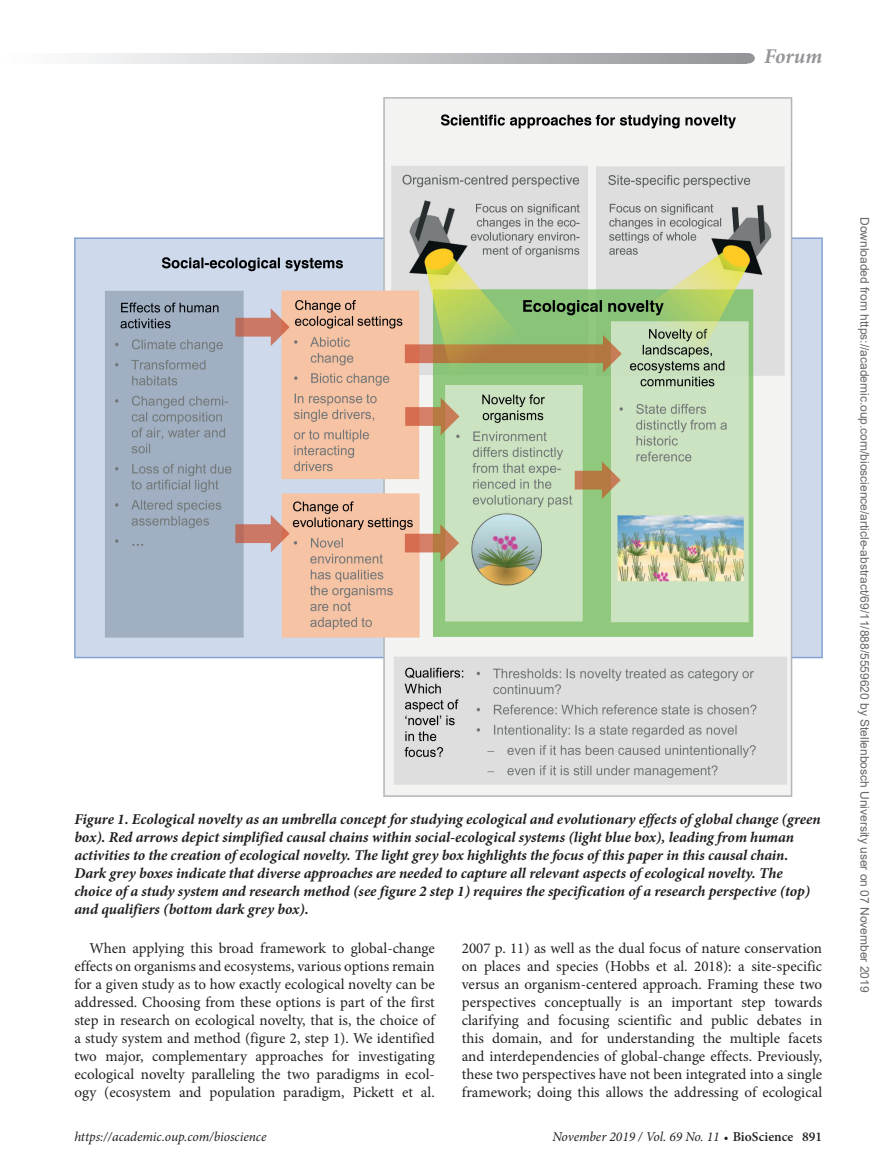
<style>
.page{position:relative;width:894px;height:1174px;background:#fff}
.page>*{position:absolute;margin:0;border:0;box-sizing:border-box;transform-origin:0 0}
.t1{font:italic 700 21px "Minion Pro";letter-spacing:-.005em;color:#939598}
.Para{font:15px/18px "Minion Pro";color:#231f20;text-align:justify}
.FigCaption{font:italic 700 15px/18px "Minion Pro";letter-spacing:-.005em;color:#231f20}
.t2{font:italic 13.5px "Minion Pro";letter-spacing:-.005em;color:#231f20}
.t3{font:12px "Arial";color:#666}
.s1{font-weight:600;font-style:normal;font-size:12px}
.s2{font-weight:600;font-style:normal}
</style>
<div class="page">
<svg style="left:83px;top:53px;width:661px;height:11px;background:#c5c6c8"></svg>
<div style="left:740px;top:53px;width:14px;height:11px;background:#939598;border-radius:50%"></div>
<img style="left:74px;top:97px;width:747px;height:699px">
<h1 class="t1" style="left:763px;top:41px;width:59px">Forum</h1>
<p class="FigCaption" style="left:74px;top:810px;width:747px">Figure 1. Ecological novelty as an umbrella concept for studying ecological and evolutionary effects of global change (green box). Red arrows depict simplified causal chains within social-ecological systems (light blue box), leading from human activities to the creation of ecological novelty. The light grey box highlights the focus of this paper in this causal chain.<br>Dark grey boxes indicate that diverse approaches are needed to capture all relevant aspects of ecological novelty. The choice of a study system and research method (see figure 2 step 1) requires the specification of a research perspective (top) and qualifiers (bottom dark grey box).</p>
<p class="Para" style="left:74px;top:939px;width:362px;text-indent:15px">When applying this broad framework to global-change effects on organisms and ecosystems, various options remain for a given study as to how exactly ecological novelty can be addressed. Choosing from these options is part of the first step in research on ecological novelty, that is, the choice of a study system and method (figure 2, step 1). We identified two major, complementary approaches for investigating ecological novelty paralleling the two paradigms in ecol&shy;ogy (ecosystem and population paradigm, Pickett et al.</p>
<p class="Para" style="left:461px;top:939px;width:362px">2007 p. 11) as well as the dual focus of nature conservation on places and species (Hobbs et al. 2018): a site-specific versus an organism-centered approach. Framing these two perspectives conceptually is an important step towards clarifying and focusing scientific and public debates in this domain, and for understanding the multiple facets and interdependencies of global-change effects. Previously, these two perspectives have not been integrated into a single framework; doing this allows the addressing of ecological</p>
<p class="t2" style="left:74px;top:1127px;width:193px">https://academic.oup.com/bioscience</p>
<p class="t2" style="left:552px;top:1127px;width:271px">November 2019 / Vol. 69 No. 11 <span class="s1">•</span> <span class="s2">BioScience 891</span></p>
<p class="t3" style="left:868px;top:217px;width:777px;rotate:90deg">Downloaded from https://academic.oup.com/bioscience/article-abstract/69/11/888/5559620 by Stellenbosch University user on 07 November 2019</p>
</div>
